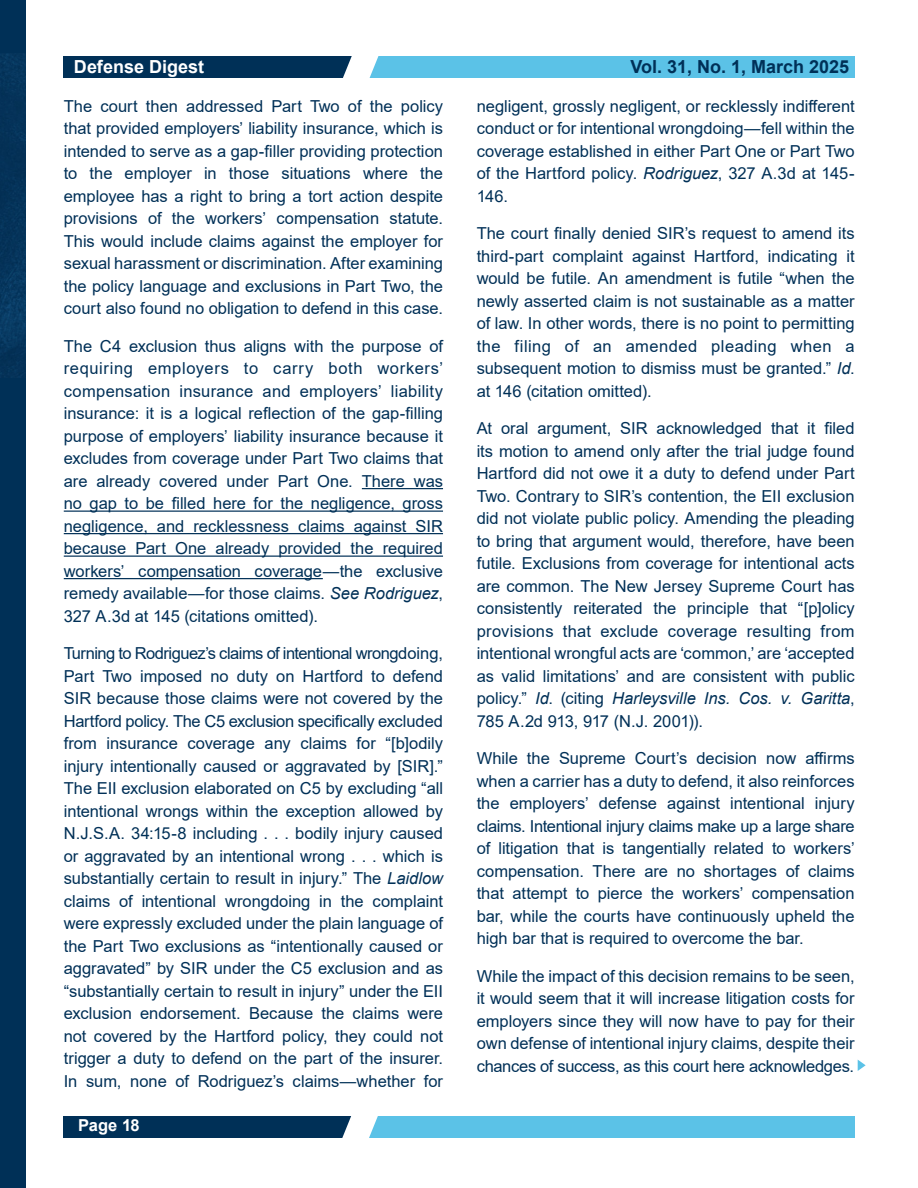
<style>
.page{position:relative;width:918px;height:1188px;background:#fff}
.page>*{position:absolute;margin:0;border:0;box-sizing:border-box;transform-origin:0 0}
.t1{font:700 18px "Arial";color:#003057}
.Body_Text_-_Align_Left{font:700 18px "Arial";color:#fff}
.Body_Text_-_Align_Left-2{font:16.5px/22.5px "Arial";color:#003057;text-align:justify}
.Body_Text_-_Align_Left-3{font:16.5px "Arial";letter-spacing:.02em;color:#003057}
.Body_Text_-_Align_Left-4{font:16.5px "Arial";letter-spacing:-.03em;color:#003057}
.Body_Text_-_Align_Left-5{font:16.5px "Arial";letter-spacing:-.02em;color:#003057}
.Body_Text_-_Align_Left-6{font:16.5px "Arial";letter-spacing:.04em;color:#003057}
.Body_Text_-_Align_Left-7{font:16.5px "Arial";letter-spacing:.03em;color:#003057}
.Body_Text_-_Align_Left-8{font:700 16.5px "Arial";letter-spacing:-.005em;color:#fff}
.s1{font-style:italic}
</style>
<div class="page">
<div style="left:363px;top:1116px;width:492px;height:21px;background:#5bc2e7"></div>
<div style="left:63px;top:1116px;width:295px;height:21px;background:#003057"></div>
<div style="left:63px;top:56px;width:295px;height:21px;background:#003057"></div>
<div style="left:363px;top:56px;width:492px;height:21px;background:#5bc2e7"></div>
<svg style="left:340px;top:56px;width:43px;height:22px"></svg>
<svg style="left:340px;top:1116px;width:43px;height:22px"></svg>
<hr style="left:362px;top:488px;width:81px;height:1px;background:#003057">
<hr style="left:64px;top:511px;width:379px;height:1px;background:#003057">
<hr style="left:64px;top:533px;width:379px;height:1px;background:#003057">
<hr style="left:64px;top:556px;width:379px;height:1px;background:#003057">
<hr style="left:64px;top:578px;width:259px;height:1px;background:#003057">
<div style="left:0;top:0;width:26px;height:1188px;background:#003057"></div>
<img style="left:0;top:53px;width:26px;height:323px">
<svg style="left:858px;top:1060px;width:8px;height:11px"></svg>
<p class="Body_Text_-_Align_Left" style="left:74px;top:54px;width:132px">Defense Digest</p>
<p class="t1" style="left:631px;top:54px;width:220px">Vol. 31, No. 1, March 2025</p>
<p class="Body_Text_-_Align_Left-2" style="left:64px;top:95px;width:381px">The court then addressed Part Two of the policy that provided employers’ liability insurance, which is</p>
<p class="Body_Text_-_Align_Left-2" style="left:64px;top:140px;width:381px">intended to serve as a gap-filler providing protection</p>
<p class="Body_Text_-_Align_Left-2" style="left:64px;top:162px;width:381px">to the employer in those situations where the</p>
<p class="Body_Text_-_Align_Left-2" style="left:64px;top:185px;width:381px">employee has a right to bring a tort action despite provisions of the workers’ compensation statute.<br>This would include claims against the employer for sexual harassment or discrimination. After examining</p>
<p class="Body_Text_-_Align_Left-2" style="left:64px;top:275px;width:381px">the policy language and exclusions in Part Two, the court also found no obligation to defend in this case.</p>
<p class="Body_Text_-_Align_Left-2" style="left:64px;top:335px;width:381px">The C4 exclusion thus aligns with the purpose of</p>
<p class="Body_Text_-_Align_Left-6" style="left:64px;top:357px;width:381px">requiring employers to carry both workers’</p>
<p class="Body_Text_-_Align_Left-3" style="left:64px;top:380px;width:381px">compensation insurance and employers’ liability</p>
<p class="Body_Text_-_Align_Left-2" style="left:64px;top:402px;width:381px">insurance: it is a logical reflection of the gap-filling purpose of employers’ liability insurance because it excludes from coverage under Part Two claims that are already covered under Part One. There was no gap to be filled here for the negligence, gross</p>
<p class="Body_Text_-_Align_Left-2" style="left:64px;top:515px;width:381px">negligence, and recklessness claims against SIR because Part One already provided the required workers’ compensation coverage—the exclusive remedy available—for those claims. <span class="s1">See Rodriguez</span>, 327 A.3d at 145 (citations omitted).</p>
<p class="Body_Text_-_Align_Left-4" style="left:64px;top:642px;width:381px">Turning to Rodriguez’s claims of intentional wrongdoing,</p>
<p class="Body_Text_-_Align_Left-2" style="left:64px;top:665px;width:381px">Part Two imposed no duty on Hartford to defend<br>SIR because those claims were not covered by the</p>
<p class="Body_Text_-_Align_Left-5" style="left:64px;top:710px;width:381px">Hartford policy. The C5 exclusion specifically excluded</p>
<p class="Body_Text_-_Align_Left-2" style="left:64px;top:732px;width:381px">from insurance coverage any claims for “[b]odily injury intentionally caused or aggravated by [SIR].” The EII exclusion elaborated on C5 by excluding “all intentional wrongs within the exception allowed by N.J.S.A. 34:15-8 including . . . bodily injury caused or aggravated by an intentional wrong . . . which is substantially certain to result in injury.” The <span class="s1">Laidlow </span>claims of intentional wrongdoing in the complaint were expressly excluded under the plain language of the Part Two exclusions as “intentionally caused or aggravated” by SIR under the C5 exclusion and as “substantially certain to result in injury” under the EII exclusion endorsement. Because the claims were not covered by the Hartford policy, they could not trigger a duty to defend on the part of the insurer.<br>In sum, none of Rodriguez’s claims—whether for</p>
<p class="Body_Text_-_Align_Left-2" style="left:477px;top:95px;width:380px">negligent, grossly negligent, or recklessly indifferent conduct or for intentional wrongdoing—fell within the coverage established in either Part One or Part Two of the Hartford policy. <span class="s1">Rodriguez</span>, 327 A.3d at 145- 146.</p>
<p class="Body_Text_-_Align_Left-2" style="left:477px;top:222px;width:380px">The court finally denied SIR’s request to amend its third-part complaint against Hartford, indicating it would be futile. An amendment is futile “when the newly asserted claim is not sustainable as a matter</p>
<p class="Body_Text_-_Align_Left-2" style="left:477px;top:312px;width:379px">of law. In other words, there is no point to permitting</p>
<p class="Body_Text_-_Align_Left-7" style="left:477px;top:335px;width:380px">the filing of an amended pleading when a</p>
<p class="Body_Text_-_Align_Left-2" style="left:477px;top:357px;width:380px">subsequent motion to dismiss must be granted.” <span class="s1">Id</span>. at 146 (citation omitted).</p>
<p class="Body_Text_-_Align_Left-2" style="left:477px;top:417px;width:380px">At oral argument, SIR acknowledged that it filed its motion to amend only after the trial judge found Hartford did not owe it a duty to defend under Part Two. Contrary to SIR’s contention, the EII exclusion did not violate public policy. Amending the pleading to bring that argument would, therefore, have been futile. Exclusions from coverage for intentional acts are common. The New Jersey Supreme Court has consistently reiterated the principle that “[p]olicy</p>
<p class="Body_Text_-_Align_Left-3" style="left:477px;top:620px;width:379px">provisions that exclude coverage resulting from</p>
<p class="Body_Text_-_Align_Left-2" style="left:477px;top:642px;width:380px">intentional wrongful acts are ‘common,’ are ‘accepted</p>
<p class="Body_Text_-_Align_Left-2" style="left:477px;top:665px;width:380px">as valid limitations’ and are consistent with public policy.” <span class="s1">Id</span>. (citing <span class="s1">Harleysville Ins. Cos. v. Garitta</span>, 785 A.2d 913, 917 (N.J. 2001)).</p>
<p class="Body_Text_-_Align_Left-2" style="left:477px;top:747px;width:380px">While the Supreme Court’s decision now affirms when a carrier has a duty to defend, it also reinforces</p>
<p class="Body_Text_-_Align_Left-2" style="left:477px;top:792px;width:380px">the employers’ defense against intentional injury claims. Intentional injury claims make up a large share of litigation that is tangentially related to workers’</p>
<p class="Body_Text_-_Align_Left-2" style="left:477px;top:860px;width:380px">compensation. There are no shortages of claims that attempt to pierce the workers’ compensation bar, while the courts have continuously upheld the high bar that is required to overcome the bar.</p>
<p class="Body_Text_-_Align_Left-2" style="left:477px;top:965px;width:380px">While the impact of this decision remains to be seen, it would seem that it will increase litigation costs for employers since they will now have to pay for their own defense of intentional injury claims, despite their chances of success, as this court here acknowledges.</p>
<p class="Body_Text_-_Align_Left-8" style="left:78px;top:1114px;width:63px">Page 18</p>
</div>
